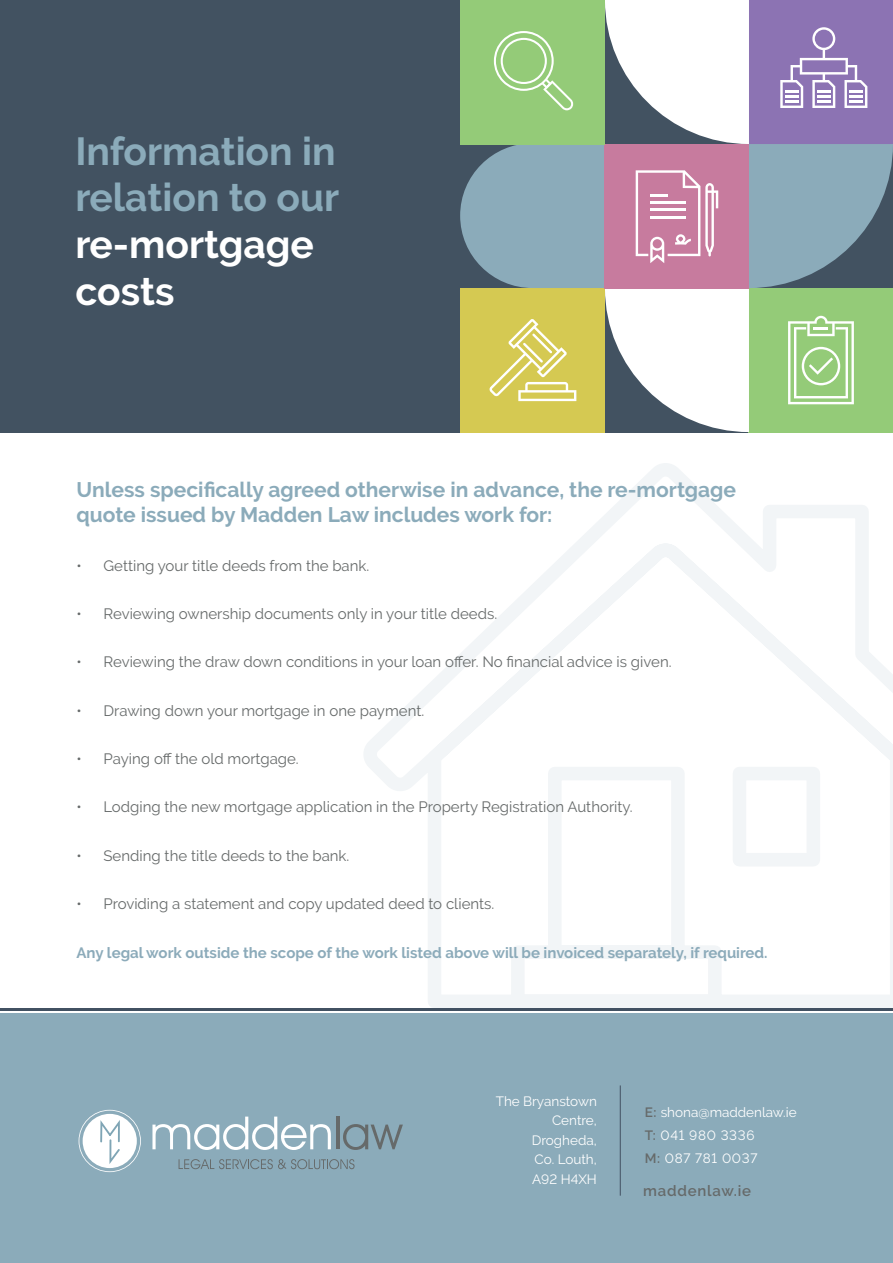
<style>
.page{position:relative;width:893px;height:1263px;background:#fff}
.page>*{position:absolute;margin:0;border:0;box-sizing:border-box;transform-origin:0 0}
.t1{font:700 39px/46.8px "Raleway";color:#8babba}
.t2{font:700 39px/46.8px "Raleway";color:#fff}
.t3{font:700 21px/25.2px "Raleway";color:#8babba}
.t4{font:15px "Raleway";color:#666a6a}
.t5{font:700 15px "Raleway";color:#8cabba}
.t6{font:600 15px "Raleway";letter-spacing:.05em;color:#666a6a}
.t7{font:15px "Raleway";color:#fff}
.t8{font:13.5px/19.5px "Raleway";color:#fff;text-align:right}
.t9{font:13.5px "Raleway";letter-spacing:.05em;color:#fff}
.s1{font-weight:600;color:#666a6a}
</style>
<div class="page">
<svg style="left:350px;top:463px;width:543px;height:548px"></svg>
<div style="left:0;top:0;width:893px;height:432px;background:#425261"></div>
<div style="left:0;top:1013px;width:893px;height:250px;background:#8babba"></div>
<hr style="left:0;top:1008px;width:893px;height:2px;background:#425162">
<hr style="left:620px;top:1085px;width:1px;height:111px;background:#425162">
<svg style="left:179px;top:1159px;width:176px;height:10px"></svg>
<svg style="left:152px;top:1116px;width:179px;height:34px"></svg>
<hr style="left:336px;top:1116px;width:3px;height:33px;background:#666a6a">
<svg style="left:343px;top:1124px;width:60px;height:26px"></svg>
<svg style="left:79px;top:1110px;width:62px;height:62px"></svg>
<svg style="left:460px;top:0;width:433px;height:432px;background:#adb4a4"></svg>
<h1 class="t1" style="left:75px;top:131px;width:265px">Information in relation to our</h1>
<h1 class="t2" style="left:75px;top:225px;width:240px">re-mortgage costs</h1>
<h2 class="t3" style="left:77px;top:477px;width:661px">Unless specifically agreed otherwise in advance, the re-mortgage quote issued by Madden Law includes work for:</h2>
<p class="t4" style="left:77px;top:560px;width:294px">• Getting your title deeds from the bank.</p>
<p class="t4" style="left:77px;top:608px;width:422px">• Reviewing ownership documents only in your title deeds.</p>
<p class="t4" style="left:77px;top:656px;width:597px">• Reviewing the draw down conditions in your loan offer. No financial advice is given.</p>
<p class="t4" style="left:77px;top:705px;width:349px">• Drawing down your mortgage in one payment.</p>
<p class="t4" style="left:77px;top:753px;width:224px">• Paying off the old mortgage.</p>
<p class="t4" style="left:77px;top:801px;width:558px">• Lodging the new mortgage application in the Property Registration Authority.</p>
<p class="t4" style="left:77px;top:849px;width:274px">• Sending the title deeds to the bank.</p>
<p class="t4" style="left:77px;top:898px;width:419px">• Providing a statement and copy updated deed to clients.</p>
<p class="t7" style="left:77px;top:943px;width:7px">•</p>
<p class="t5" style="left:77px;top:944px;width:692px">Any legal work outside the scope of the work listed above will be invoiced separately, if required.</p>
<p class="t8" style="left:496px;top:1093px;width:103px">The Bryanstown<br>Centre,<br>Drogheda,<br>Co. Louth,<br>A92 H4XH</p>
<p class="t8" style="left:645px;top:1103px;width:153px;line-height:22.2px;text-align:left"><span class="s1">E:</span> shona@maddenlaw.ie<br><span class="s1">T:</span> 041 980 3336</p>
<p class="t9" style="left:645px;top:1151px;width:114px"><span class="s1">M:</span> 087 781 0037</p>
<p class="t6" style="left:643px;top:1182px;width:109px">maddenlaw.ie</p>
</div>
